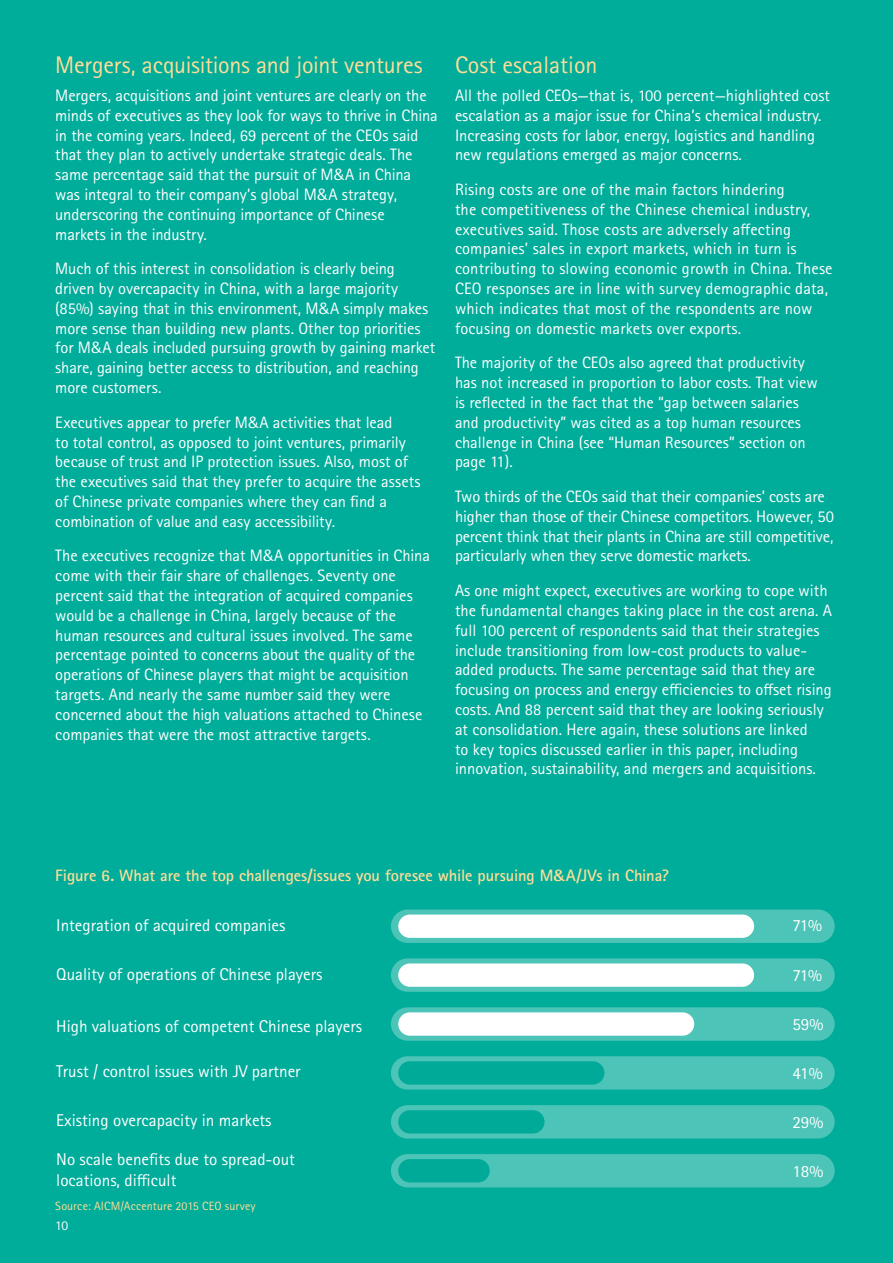
<style>
.page{position:relative;width:893px;height:1263px;background:#00ac9a}
.page>*{position:absolute;margin:0;border:0;box-sizing:border-box;transform-origin:0 0}
.t1{font:24px "Rotis Sans Seriffor ACN";letter-spacing:-.01em;color:#ffde97}
.t2{font:17.1px/20.5px "Rotis Sans Seriffor ACN";color:#fff}
.t3{font:16.5px/19.8px "Rotis Sans Seriffor ACN";color:#fff}
.t4{font:700 16.5px "Rotis Sans Seriffor ACN";letter-spacing:-.005em;color:#ffde97}
.t5{font:13.5px "Rotis Sans Seriffor ACN";color:#fff}
.t6{font:12px "Rotis Sans Seriffor ACN";letter-spacing:.015em;color:#ffde97}
</style>
<div class="page">
<div style="left:391px;top:909px;width:444px;height:34px;background:#4cc4b8;border-radius:17px"></div>
<div style="left:398px;top:914px;width:356px;height:24px;background:#fff;border-radius:12px"></div>
<div style="left:391px;top:958px;width:444px;height:34px;background:#4cc4b8;border-radius:17px"></div>
<div style="left:398px;top:963px;width:356px;height:24px;background:#fff;border-radius:12px"></div>
<div style="left:391px;top:1007px;width:444px;height:34px;background:#4cc4b8;border-radius:17px"></div>
<div style="left:398px;top:1012px;width:296px;height:24px;background:#fff;border-radius:12px"></div>
<div style="left:391px;top:1056px;width:444px;height:34px;background:#4cc4b8;border-radius:17px"></div>
<div style="left:391px;top:1105px;width:444px;height:33px;background:#4cc4b8;border-radius:17px"></div>
<div style="left:398px;top:1110px;width:146px;height:23px;background:#0a9;border-radius:12px"></div>
<div style="left:398px;top:1061px;width:206px;height:23px;background:#0a9;border-radius:12px"></div>
<div style="left:391px;top:1154px;width:444px;height:33px;background:#4cc4b8;border-radius:17px"></div>
<div style="left:398px;top:1159px;width:92px;height:23px;background:#0a9;border-radius:12px"></div>
<h1 class="t1" style="left:55px;top:50px;width:369px">Mergers, acquisitions and joint ventures</h1>
<p class="t3" style="left:55px;top:86px;width:384px">Mergers, acquisitions and joint ventures are clearly on the minds of executives as they look for ways to thrive in China in the coming years. Indeed, 69 percent of the CEOs said that they plan to actively undertake strategic deals. The same percentage said that the pursuit of M&amp;A in China was integral to their company’s global M&amp;A strategy, underscoring the continuing importance of Chinese markets in the industry.</p>
<p class="t3" style="left:55px;top:259px;width:382px">Much of this interest in consolidation is clearly being driven by overcapacity in China, with a large majority (85%) saying that in this environment, M&amp;A simply makes more sense than building new plants. Other top priorities for M&amp;A deals included pursuing growth by gaining market share, gaining better access to distribution, and reaching more customers.</p>
<p class="t3" style="left:55px;top:412px;width:367px">Executives appear to prefer M&amp;A activities that lead<br>to total control, as opposed to joint ventures, primarily because of trust and IP protection issues. Also, most of the executives said that they prefer to acquire the assets of Chinese private companies where they can find a combination of value and easy accessibility.</p>
<p class="t3" style="left:55px;top:546px;width:376px">The executives recognize that M&amp;A opportunities in China come with their fair share of challenges. Seventy one percent said that the integration of acquired companies would be a challenge in China, largely because of the human resources and cultural issues involved. The same percentage pointed to concerns about the quality of the operations of Chinese players that might be acquisition targets. And nearly the same number said they were concerned about the high valuations attached to Chinese companies that were the most attractive targets.</p>
<h1 class="t1" style="left:455px;top:50px;width:144px">Cost escalation</h1>
<p class="t3" style="left:455px;top:86px;width:377px">All the polled CEOs—that is, 100 percent—highlighted cost escalation as a major issue for China’s chemical industry.<br>Increasing costs for labor, energy, logistics and handling new regulations emerged as major concerns.</p>
<p class="t3" style="left:455px;top:180px;width:379px">Rising costs are one of the main factors hindering<br>the competitiveness of the Chinese chemical industry, executives said. Those costs are adversely affecting companies’ sales in export markets, which in turn is contributing to slowing economic growth in China. These CEO responses are in line with survey demographic data, which indicates that most of the respondents are now focusing on domestic markets over exports.</p>
<p class="t3" style="left:455px;top:353px;width:364px">The majority of the CEOs also agreed that productivity has not increased in proportion to labor costs. That view is reflected in the fact that the “gap between salaries and productivity” was cited as a top human resources challenge in China (see “Human Resources” section on page 11).</p>
<p class="t3" style="left:455px;top:487px;width:380px">Two thirds of the CEOs said that their companies’ costs are higher than those of their Chinese competitors. However, 50 percent think that their plants in China are still competitive, particularly when they serve domestic markets.</p>
<p class="t3" style="left:455px;top:581px;width:378px">As one might expect, executives are working to cope with the fundamental changes taking place in the cost arena. A full 100 percent of respondents said that their strategies include transitioning from low-cost products to value&shy;added products. The same percentage said that they are focusing on process and energy efficiencies to offset rising costs. And 88 percent said that they are looking seriously at consolidation. Here again, these solutions are linked<br>to key topics discussed earlier in this paper, including innovation, sustainability, and mergers and acquisitions.</p>
<p class="t4" style="left:55px;top:865px;width:615px">Figure 6. What are the top challenges/issues you foresee while pursuing M&amp;A/JVs in China?</p>
<p class="t2" style="left:56px;top:915px;width:231px">Integration of acquired companies</p>
<p class="t2" style="left:56px;top:964px;width:268px">Quality of operations of Chinese players</p>
<p class="t2" style="left:56px;top:1015px;width:307px">High valuations of competent Chinese players</p>
<p class="t2" style="left:56px;top:1061px;width:246px">Trust / control issues with JV partner</p>
<p class="t2" style="left:56px;top:1110px;width:217px">Existing overcapacity in markets</p>
<p class="t2" style="left:56px;top:1149px;width:240px">No scale benefits due to spread-out locations, di-cult</p>
<p class="t6" style="left:55px;top:1199px;width:202px">Source: AICM/Accenture 2015 CEO survey</p>
<p class="t5" style="left:55px;top:1217px;width:15px">10</p>
<p class="t2" style="left:792px;top:915px;width:31px">71%</p>
<p class="t2" style="left:792px;top:964px;width:31px">71%</p>
<p class="t2" style="left:792px;top:1014px;width:33px">59%</p>
<p class="t2" style="left:792px;top:1063px;width:32px">41%</p>
<p class="t2" style="left:792px;top:1112px;width:33px">29%</p>
<p class="t2" style="left:792px;top:1161px;width:33px">18%</p>
</div>
